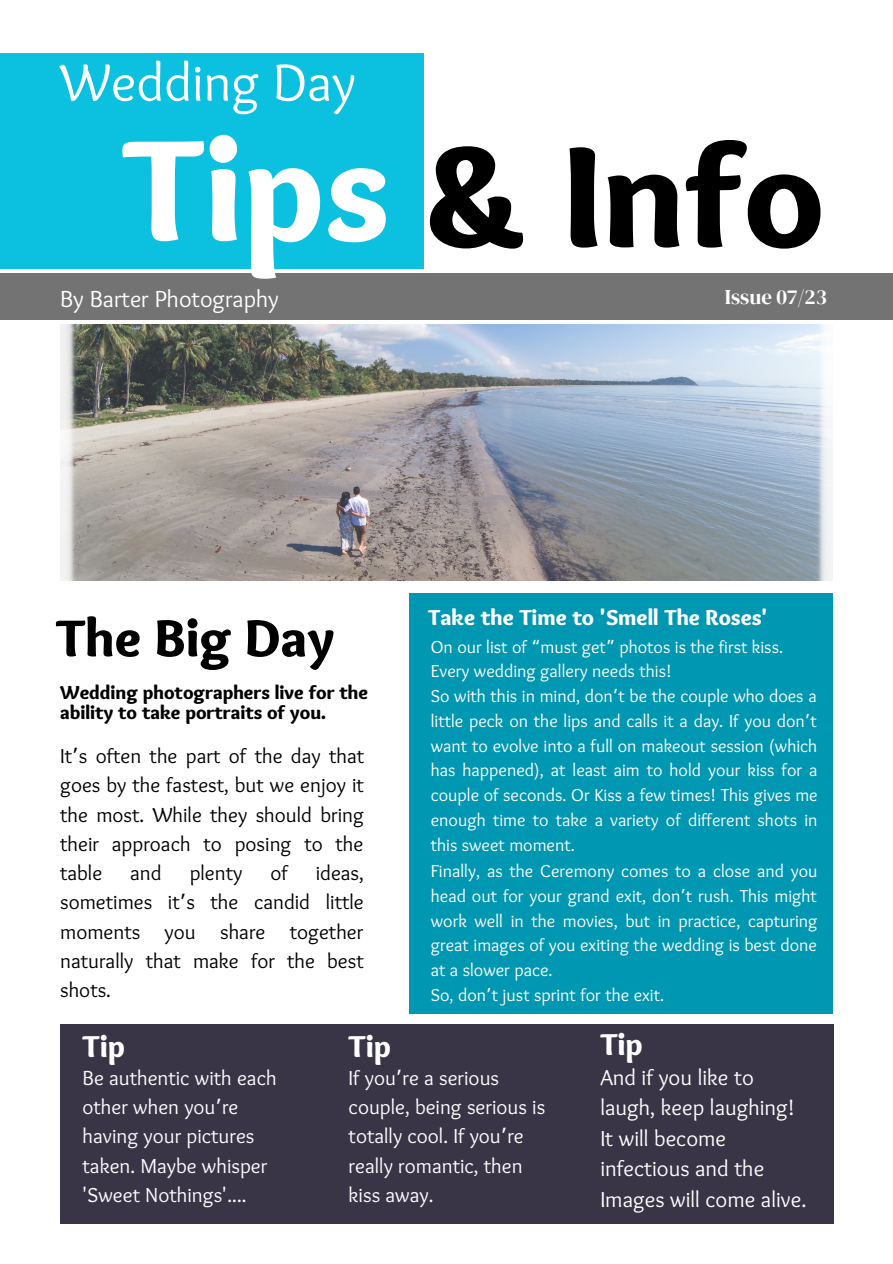
<style>
.page{position:relative;width:893px;height:1264px;background:#fff}
.page>*{position:absolute;margin:0;border:0;box-sizing:border-box;transform-origin:0 0}
.t1{font:900 149.85px "Sukar";color:#000}
.t2{font:900 149.85px "Sukar";color:#fff}
.t3{font:54px "Sukar Regular";color:#fff}
.t4{font:900 54px "Sukar";color:#000}
.t5{font:900 31.5px "Sukar";color:#fff}
.t6{font:24px "Sukar Regular";color:#fff}
.t7{font:22.5px/30.3px "Sukar Regular";color:#fff}
.t8{font:900 22.5px "Sukar";color:#fff}
.t9{font:21px/29.2px "Sukar Regular";color:#000;text-align:justify}
.t10{font:21px/29.2px "Sukar Regular";color:#fff}
.t11{font:21px "DM Serif Display";color:#fff}
.t12{font:900 19.5px/20.2px "Sukar";color:#000}
.t13{font:18px/24.8px "Sukar Regular";color:#fff;text-align:justify}
.s1{font-family:"Noto Sans Gurmukhi"}
</style>
<div class="page">
<img style="left:60px;top:325px;width:772px;height:255px">
<div style="left:0;top:273px;width:892px;height:46px;background:#737373"></div>
<div style="left:0;top:53px;width:423px;height:216px;background:#0cc0df"></div>
<div style="left:409px;top:593px;width:424px;height:421px;background:#0097b2"></div>
<div style="left:60px;top:1023px;width:773px;height:200px;background:#393547"></div>
<p class="t3" style="left:60px;top:52px;width:297px">Wedding Day</p>
<p class="t2" style="left:122px;top:103px;width:269px">Tips</p>
<p class="t6" style="left:60px;top:285px;width:220px">By Barter Photography</p>
<p class="t1" style="left:425px;top:110px;width:401px">&amp; Info</p>
<p class="t11" style="left:724px;top:282px;width:103px">Issue 07/23</p>
<p class="t4" style="left:56px;top:607px;width:280px">The Big Day</p>
<p class="t12" style="left:60px;top:684px;width:309px">Wedding photographers live for the ability to take portraits of you.</p>
<p class="t9" style="left:60px;top:743px;width:305px">It<span class="s1">’</span>s often the part of the day that goes by the fastest, but we enjoy it the most. While they should bring their approach to posing to the table</p>
<p class="t9" style="left:60px;top:859px;width:305px;text-indent:255px">ideas, sometimes it<span class="s1">’</span>s the candid little moments you share together naturally that make for the best shots.</p>
<p class="t9" style="left:130px;top:859px;width:33px">and</p>
<p class="t9" style="left:190px;top:859px;width:54px">plenty</p>
<p class="t9" style="left:270px;top:859px;width:19px">of</p>
<p class="t8" style="left:428px;top:604px;width:341px">Take the Time to 'Smell The Roses'</p>
<p class="t13" style="left:431px;top:635px;width:354px">On our list of <span class="s1">“</span>must get<span class="s1">”</span> photos is the first kiss.</p>
<p class="t13" style="left:431px;top:660px;width:242px">Every wedding gallery needs this!</p>
<p class="t13" style="left:431px;top:685px;width:388px">So with this in mind, don<span class="s1">’</span>t be the couple who does a little peck on the lips and calls it a day. If you don<span class="s1">’</span>t want to evolve into a full on makeout session (which has happened), at least aim to hold your kiss for a couple of seconds. Or Kiss a few times! This gives me enough time to take a variety of different shots in this sweet moment.</p>
<p class="t13" style="left:431px;top:860px;width:388px">Finally, as the Ceremony comes to a close and you head out for your grand exit, don<span class="s1">’</span>t rush. This might work well in the movies, but in practice, capturing great images of you exiting the wedding is best done at a slower pace.</p>
<p class="t13" style="left:431px;top:983px;width:235px">So, don<span class="s1">’</span>t just sprint for the exit.</p>
<p class="t5" style="left:83px;top:1028px;width:44px">Tip</p>
<p class="t10" style="left:83px;top:1064px;width:195px">Be authentic with each other when you<span class="s1">’</span>re having your pictures taken. Maybe whisper 'Sweet Nothings'....</p>
<p class="t5" style="left:348px;top:1028px;width:44px">Tip</p>
<p class="t10" style="left:348px;top:1064px;width:198px">If you<span class="s1">’</span>re a serious couple, being serious is totally cool. If you<span class="s1">’</span>re really romantic, then kiss away.</p>
<p class="t5" style="left:600px;top:1025px;width:44px">Tip</p>
<p class="t7" style="left:600px;top:1063px;width:196px">And if you like to laugh, keep laughing!</p>
<p class="t7" style="left:600px;top:1124px;width:208px">It will become infectious and the<br>Images will come alive.</p>
</div>
